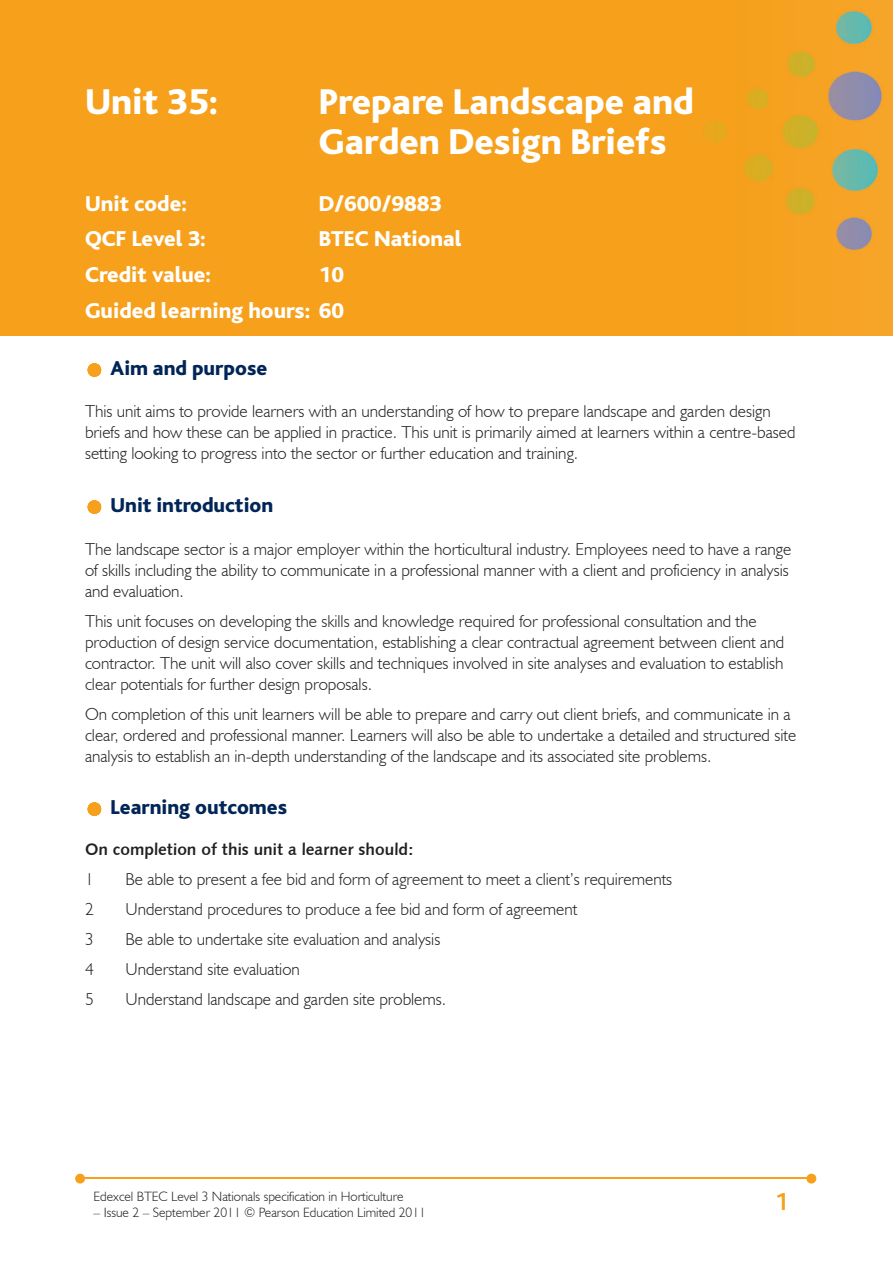
<style>
.page{position:relative;width:893px;height:1263px;background:#fff}
.page>*{position:absolute;margin:0;border:0;box-sizing:border-box;transform-origin:0 0}
.t1{font:800 37.5px/40.5px "Bliss";color:#fff}
.t2{font:700 25.5px "Bliss";color:#f6a01b}
.t3{font:800 22.5px/35.7px "Bliss";color:#fff;text-align:right}
.t4{font:800 21px "Bliss";color:#002556}
.t5{font:300 17.25px/21px "Humanist 521 BT";color:#231f20}
.t6{font:16.5px "Humanist 531 BT Bold A";color:#231f20}
.t7{font:300 13.5px "Humanist 521 BT";color:#231f20}
</style>
<div class="page">
<img style="left:0;top:0;width:893px;height:336px">
<hr style="left:83px;top:1178px;width:727px;height:1px;background:#f6a01b">
<svg style="left:806px;top:1174px;width:10px;height:9px"></svg>
<svg style="left:75px;top:1174px;width:10px;height:9px"></svg>
<svg style="left:88px;top:363px;width:13px;height:14px"></svg>
<svg style="left:88px;top:500px;width:13px;height:14px"></svg>
<svg style="left:88px;top:802px;width:13px;height:14px"></svg>
<h1 class="t1" style="left:85px;top:82px;width:135px">Unit 35:</h1>
<h1 class="t1" style="left:319px;top:82px;width:376px">Prepare Landscape and<br>Garden Design Briefs</h1>
<h3 class="t3" style="left:85px;top:186px;width:104px">Unit code:</h3>
<h3 class="t3" style="left:319px;top:186px;width:124px">D/600/9883</h3>
<h3 class="t3" style="left:85px;top:222px;width:122px">QCF Level 3:</h3>
<h3 class="t3" style="left:319px;top:222px;width:144px">BTEC National</h3>
<h3 class="t3" style="left:85px;top:257px;width:128px">Credit value:</h3>
<h3 class="t3" style="left:85px;top:257px;width:261px">10<br>Guided learning hours: 60</h3>
<p class="t4" style="left:111px;top:357px;width:158px">Aim and purpose</p>
<p class="t5" style="left:85px;top:401px;width:712px">This unit aims to provide learners with an understanding of how to prepare landscape and garden design briefs and how these can be applied in practice. This unit is primarily aimed at learners within a centre-based setting looking to progress into the sector or further education and training.</p>
<p class="t4" style="left:111px;top:494px;width:164px">Unit introduction</p>
<p class="t5" style="left:85px;top:538px;width:708px">The landscape sector is a major employer within the horticultural industry. Employees need to have a range of skills including the ability to communicate in a professional manner with a client and proficiency in analysis and evaluation.</p>
<p class="t5" style="left:85px;top:610px;width:701px">This unit focuses on developing the skills and knowledge required for professional consultation and the production of design service documentation, establishing a clear contractual agreement between client and contractor. The unit will also cover skills and techniques involved in site analyses and evaluation to establish clear potentials for further design proposals.</p>
<p class="t5" style="left:85px;top:703px;width:713px">On completion of this unit learners will be able to prepare and carry out client briefs, and communicate in a clear, ordered and professional manner. Learners will also be able to undertake a detailed and structured site analysis to establish an in-depth understanding of the landscape and its associated site problems.</p>
<p class="t4" style="left:111px;top:796px;width:178px">Learning outcomes</p>
<p class="t6" style="left:85px;top:839px;width:330px">On completion of this unit a learner should:</p>
<p class="t5" style="left:85px;top:868px;width:10px">1</p>
<p class="t5" style="left:125px;top:868px;width:548px">Be able to present a fee bid and form of agreement to meet a client’s requirements</p>
<p class="t5" style="left:85px;top:898px;width:10px">2</p>
<p class="t5" style="left:125px;top:898px;width:453px">Understand procedures to produce a fee bid and form of agreement</p>
<p class="t5" style="left:85px;top:928px;width:10px">3</p>
<p class="t5" style="left:125px;top:928px;width:316px">Be able to undertake site evaluation and analysis</p>
<p class="t5" style="left:85px;top:958px;width:10px">4</p>
<p class="t5" style="left:125px;top:958px;width:176px">Understand site evaluation</p>
<p class="t5" style="left:85px;top:988px;width:10px">5</p>
<p class="t5" style="left:125px;top:988px;width:322px">Understand landscape and garden site problems.</p>
<p class="t7" style="left:94px;top:1188px;width:312px">Edexcel BTEC Level 3 Nationals specification in Horticulture</p>
<p class="t7" style="left:94px;top:1204px;width:334px">– Issue 2 – September 2011 © Pearson Education Limited 2011</p>
<h2 class="t2" style="left:775px;top:1188px;width:15px">1</h2>
</div>
